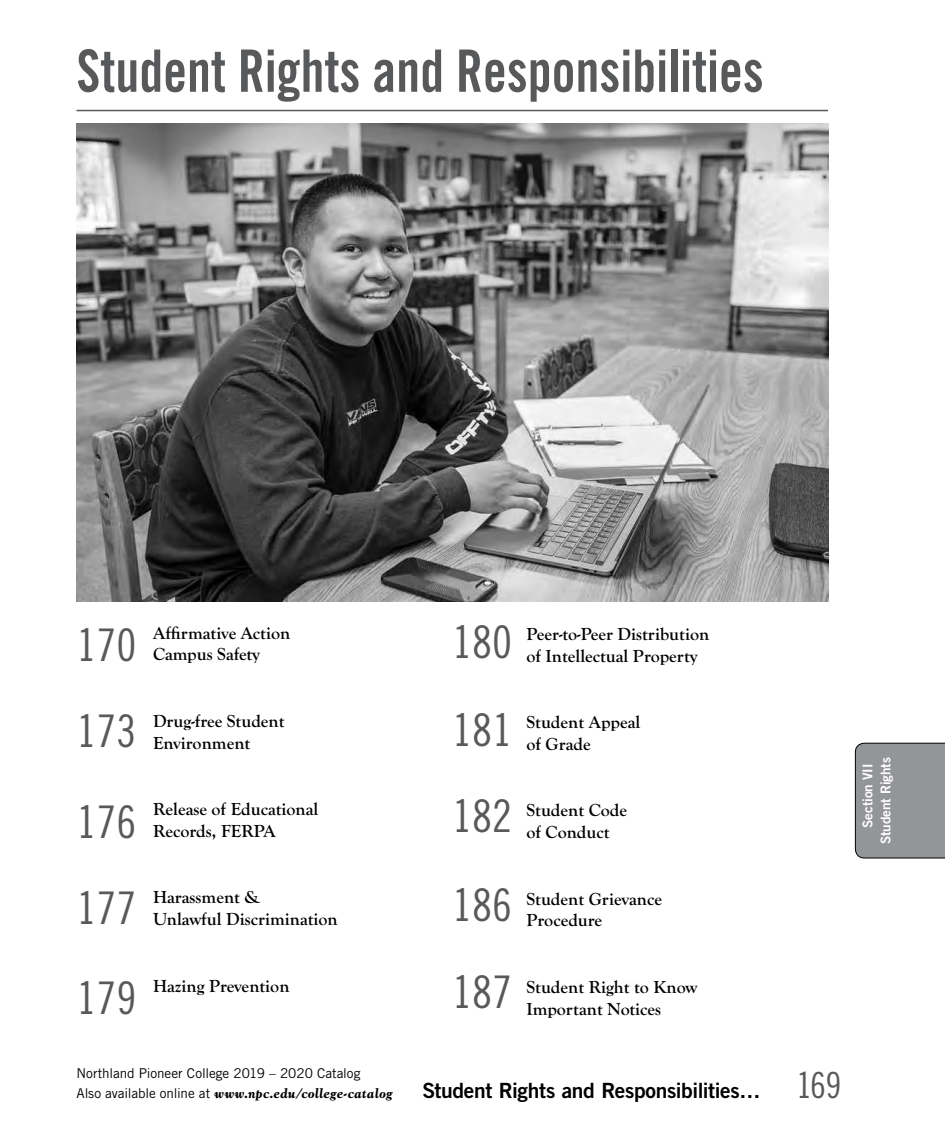
<style>
.page{position:relative;width:945px;height:1148px;background:#fff}
.page>*{position:absolute;margin:0;border:0;box-sizing:border-box;transform-origin:0 0}
.t1{font:58.5px "Trade Gothic LT Std Bd Cn 20";color:#58595b;scale:.92 1}
.t2{font:45px/87.8px "Trade Gothic LT Std Cn 18";color:#58595b;text-align:justify}
.t3{font:21px "Trade Gothic LT Std Bd 2";letter-spacing:-.02em;color:#000}
.t4{font:700 18px/21.6px "Goudy Old Sty T";color:#000}
.t5{font:13.5px "Goudy Old Style SBOP X Bol Ita";letter-spacing:.02em;color:#000}
.t6{font:13.5px "Trade Gothic LT Std";letter-spacing:-.005em;color:#000}
.t7{font:13.5px/18px "Trade Gothic LT Std Bd 2";letter-spacing:-.005em;color:#fff}
.s1{font-family:"Trade Gothic LT Std"}
.s2{font-family:"Trade Gothic LT Std Cn 18";font-size:36px;color:#58595b}
</style>
<div class="page">
<div style="left:855px;top:742px;width:90px;height:116px;background:#939598"></div>
<hr style="left:76px;top:110px;width:752px;height:1px;background:#58595b">
<img style="left:76px;top:124px;width:752px;height:477px">
<h1 class="t1" style="left:76px;top:35px;width:749px">Student Rights and Responsibilities</h1>
<h2 class="t2" style="left:76px;top:601px;width:61px;line-height:86.2px">170<br>173</h2>
<h2 class="t2" style="left:76px;top:777px;width:61px;line-height:88.3px">176<br>177<br>179</h2>
<p class="t4" style="left:153px;top:622px;width:139px">Affirmative Action<br>Campus Safety</p>
<p class="t4" style="left:153px;top:710px;width:133px">Drug-free Student<br>Environment</p>
<p class="t4" style="left:153px;top:798px;width:167px">Release of Educational<br>Records, FERPA</p>
<p class="t4" style="left:153px;top:886px;width:186px">Harassment &amp;<br>Unlawful Discrimination</p>
<h2 class="t2" style="left:452px;top:597px;width:61px">180<br>181<br>182<br>186</h2>
<p class="t4" style="left:526px;top:623px;width:184px">Peer-to-Peer Distribution of Intellectual Property</p>
<p class="t4" style="left:526px;top:711px;width:115px">Student Appeal of Grade</p>
<p class="t4" style="left:526px;top:799px;width:102px">Student Code of Conduct</p>
<p class="t4" style="left:526px;top:888px;width:137px">Student Grievance<br>Procedure</p>
<p class="t4" style="left:153px;top:975px;width:138px">Hazing Prevention</p>
<h2 class="t2" style="left:452px;top:948px;width:61px">187</h2>
<p class="t4" style="left:526px;top:976px;width:172px">Student Right to Know<br>Important Notices</p>
<p class="t6" style="left:76px;top:1065px;width:286px">Northland Pioneer College 2019 – 2020 Catalog</p>
<p class="t5" style="left:76px;top:1084px;width:318px"><span class="s1">Also available online at</span> www.npc.edu/college-catalog</p>
<p class="t3" style="left:422px;top:1077px;width:421px">Student Rights and Responsibilities… <span class="s2">169</span></p>
<p class="t7" style="left:858px;top:844px;width:89px;text-indent:16px;rotate:-90deg">Section VII<br>Student Rights</p>
</div>
